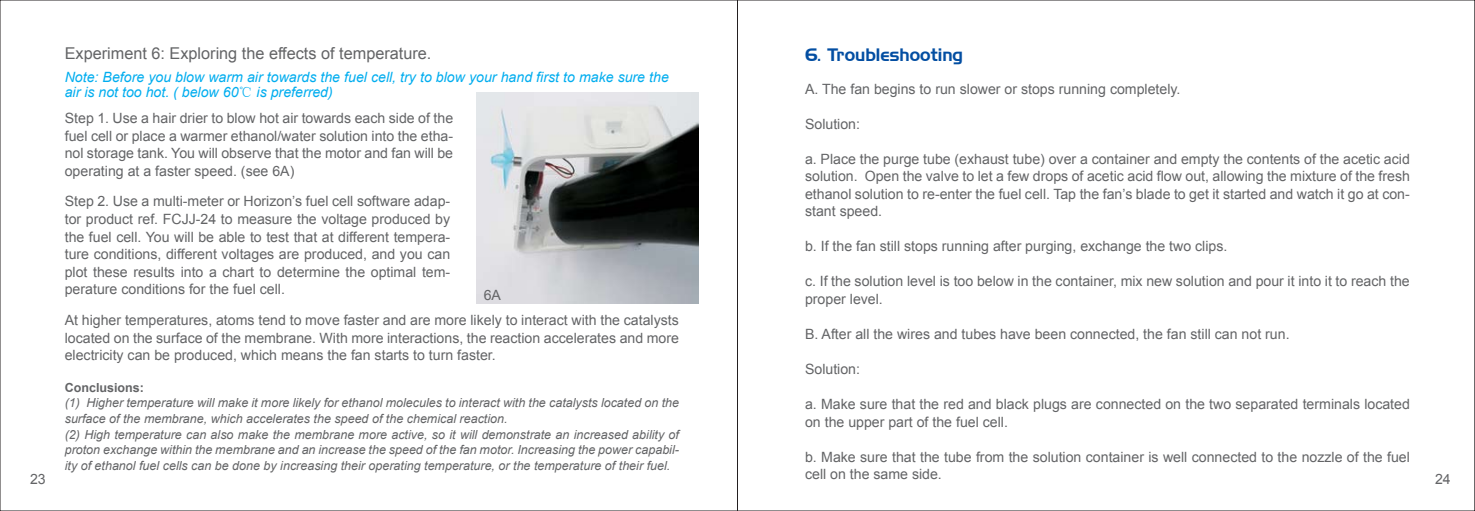
<style>
.page{position:relative;width:1475px;height:511px;background:#fff}
.page>*{position:absolute;margin:0;border:0;box-sizing:border-box;transform-origin:0 0}
.t1{font:17.5px "Handel Gothic BT";color:#034ea2}
.t2{font:16.25px "Arial";color:#636466}
.t3{font:14.12px/17.5px "Arial";color:#636466;text-align:justify}
.t4{font:italic 14.12px/15.6px "Arial";color:#00adef}
.t5{font:italic 12.5px/15.6px "Arial";color:#636466}
.s1{font-family:"Sim Sun";font-style:normal}
.s2{font-weight:700;font-style:normal}
</style>
<div class="page">
<img style="left:476px;top:92px;width:222px;height:211px">
<p class="t2" style="left:65px;top:42px;width:368px">Experiment 6: Exploring the effects of temperature.</p>
<p class="t1" style="left:805px;top:44px;width:159px">6. Troubleshooting</p>
<p class="t3" style="left:805px;top:80px;width:377px">A. The fan begins to run slower or stops running completely.</p>
<p class="t3" style="left:805px;top:115px;width:57px">Solution:</p>
<p class="t3" style="left:805px;top:150px;width:606px">a. Place the purge tube (exhaust tube) over a container and empty the contents of the acetic acid solution. Open the valve to let a few drops of acetic acid flow out, allowing the mixture of the fresh ethanol solution to re-enter the fuel cell. Tap the fan’s blade to get it started and watch it go at con&shy;stant speed.</p>
<p class="t3" style="left:805px;top:237px;width:424px">b. If the fan still stops running after purging, exchange the two clips.</p>
<p class="t3" style="left:805px;top:272px;width:606px">c. If the solution level is too below in the container, mix new solution and pour it into it to reach the proper level.</p>
<p class="t3" style="left:805px;top:325px;width:486px">B. After all the wires and tubes have been connected, the fan still can not run.</p>
<p class="t3" style="left:805px;top:360px;width:57px">Solution:</p>
<p class="t3" style="left:805px;top:395px;width:606px">a. Make sure that the red and black plugs are connected on the two separated terminals located on the upper part of the fuel cell.</p>
<p class="t3" style="left:805px;top:447px;width:606px">b. Make sure that the tube from the solution container is well connected to the nozzle of the fuel cell on the same side.</p>
<p class="t4" style="left:65px;top:69px;width:605px">Note: Before you blow warm air towards the fuel cell, try to blow your hand first to make sure the air is not too hot. ( below 60<span class="s1">℃</span> is preferred)</p>
<p class="t3" style="left:65px;top:109px;width:390px">Step 1. Use a hair drier to blow hot air towards each side of the fuel cell or place a warmer ethanol/water solution into the etha&shy;nol storage tank. You will observe that the motor and fan will be operating at a faster speed. (see 6A)</p>
<p class="t3" style="left:65px;top:193px;width:387px">Step 2. Use a multi-meter or Horizon’s fuel cell software adap&shy;tor product ref. FCJJ-24 to measure the voltage produced by the fuel cell. You will be able to test that at different tempera&shy;ture conditions, different voltages are produced, and you can plot these results into a chart to determine the optimal tem&shy;perature conditions for the fuel cell.</p>
<p class="t3" style="left:483px;top:286px;width:19px">6A</p>
<p class="t3" style="left:65px;top:311px;width:615px">At higher temperatures, atoms tend to move faster and are more likely to interact with the catalysts located on the surface of the membrane. With more interactions, the reaction accelerates and more electricity can be produced, which means the fan starts to turn faster.</p>
<p class="t5" style="left:65px;top:379px;width:615px"><span class="s2">Conclusions:<br></span>(1) Higher temperature will make it more likely for ethanol molecules to interact with the catalysts located on the surface of the membrane, which accelerates the speed of the chemical reaction.<br>(2) High temperature can also make the membrane more active, so it will demonstrate an increased ability of proton exchange within the membrane and an increase the speed of the fan motor. Increasing the power capabil&shy;ity of ethanol fuel cells can be done by increasing their operating temperature, or the temperature of their fuel.</p>
<p class="t3" style="left:30px;top:469px;width:17px">23</p>
<p class="t3" style="left:1434px;top:470px;width:17px">24</p>
</div>
